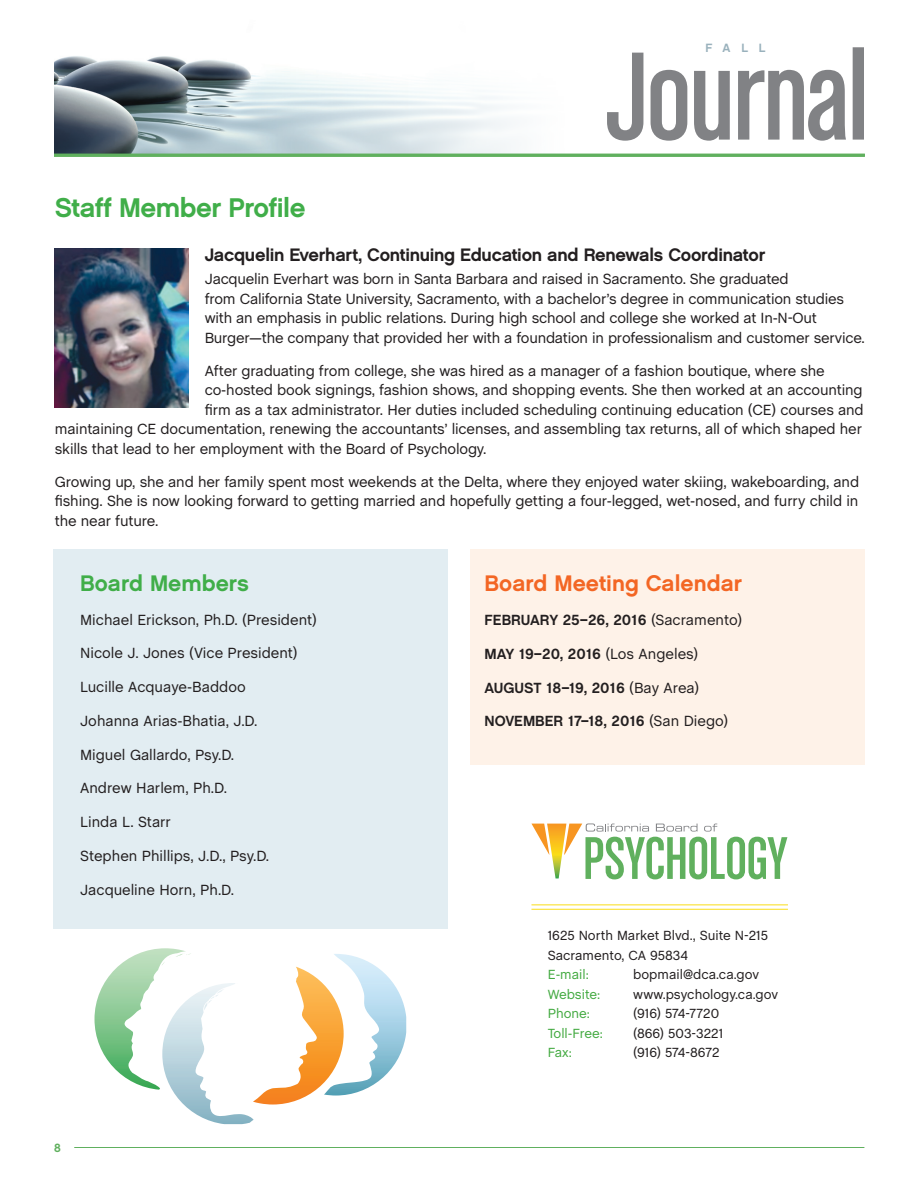
<style>
.page{position:relative;width:918px;height:1188px;background:#fff}
.page>*{position:absolute;margin:0;border:0;box-sizing:border-box;transform-origin:0 0}
.t1{font:27px "Chalet New York Nineteen Sixty";letter-spacing:-.02em;color:#40ae49}
.t2{font:22.5px "Chalet New York Nineteen Sixty";color:#f36624}
.t3{font:22.5px "Chalet New York Nineteen Sixty";color:#40ae49}
.t4{font:18px "Chalet New York Nineteen Sixty";letter-spacing:-.015em;color:#231f20}
.t5{font:15px/19.5px "Chalet";letter-spacing:-.01em;color:#231f20}
.t6{font:700 15px "Chalet";color:#231f20}
.t7{font:13.5px/19.5px "Chalet";color:#231f20}
.t8{font:13.5px "Chalet";color:#44aa42}
.t9{font:12px "Chalet New York Nineteen Sixty";color:#99b1bc}
.t10{font:12px "Chalet New York Nineteen Sixty";color:#60b05e}
.s1{font-weight:700}
.s2{font-weight:400}
</style>
<div class="page">
<img style="left:54px;top:56px;width:648px;height:98px">
<hr style="left:74px;top:1147px;width:790px;height:1px;background:#60b05e">
<svg style="left:607px;top:47px;width:257px;height:94px"></svg>
<hr style="left:54px;top:154px;width:811px;height:3px;background:#60b05e">
<div style="left:53px;top:550px;width:395px;height:379px;background:#e2edf2"></div>
<svg style="left:531px;top:824px;width:256px;height:55px"></svg>
<hr style="left:531px;top:909px;width:257px;height:1px;background:#fadd17">
<hr style="left:531px;top:904px;width:257px;height:1px;background:#fadd17">
<div style="left:470px;top:550px;width:395px;height:215px;background:#fef2e8"></div>
<img style="left:54px;top:249px;width:135px;height:158px">
<img style="left:172px;top:983px;width:82px;height:141px">
<img style="left:334px;top:954px;width:72px;height:141px">
<img style="left:94px;top:948px;width:97px;height:142px">
<img style="left:253px;top:967px;width:91px;height:138px">
<p class="t9" style="left:705px;top:41px;width:62px">FALL</p>
<h1 class="t1" style="left:55px;top:191px;width:252px">Staff Member Profile</h1>
<p class="t4" style="left:205px;top:244px;width:562px">Jacquelin Everhart, Continuing Education and Renewals Coordinator</p>
<p class="t5" style="left:205px;top:269px;width:662px">Jacquelin Everhart was born in Santa Barbara and raised in Sacramento. She graduated<br>from California State University, Sacramento, with a bachelor’s degree in communication studies with an emphasis in public relations. During high school and college she worked at In-N-Out Burger—the company that provided her with a foundation in professionalism and customer service.</p>
<p class="t5" style="left:205px;top:361px;width:622px">After graduating from college, she was hired as a manager of a fashion boutique, where she</p>
<p class="t5" style="left:205px;top:380px;width:659px">co-hosted book signings, fashion shows, and shopping events. She then worked at an accounting</p>
<p class="t5" style="left:205px;top:400px;width:660px">firm as a tax administrator. Her duties included scheduling continuing education (CE) courses and</p>
<p class="t5" style="left:55px;top:419px;width:809px">maintaining CE documentation, renewing the accountants’ licenses, and assembling tax returns, all of which shaped her</p>
<p class="t5" style="left:55px;top:439px;width:433px">skills that lead to her employment with the Board of Psychology.</p>
<p class="t5" style="left:55px;top:472px;width:806px;text-align:justify">Growing up, she and her family spent most weekends at the Delta, where they enjoyed water skiing, wakeboarding, and fishing. She is now looking forward to getting married and hopefully getting a four-legged, wet-nosed, and furry child in the near future.</p>
<h2 class="t3" style="left:80px;top:569px;width:170px">Board Members</h2>
<p class="t5" style="left:80px;top:610px;width:238px">Michael Erickson, Ph.D. (President)</p>
<p class="t5" style="left:80px;top:643px;width:219px">Nicole J. Jones (Vice President)</p>
<p class="t5" style="left:80px;top:677px;width:167px">Lucille Acquaye-Baddoo</p>
<p class="t5" style="left:80px;top:711px;width:179px">Johanna Arias-Bhatia, J.D.</p>
<p class="t5" style="left:80px;top:745px;width:156px">Miguel Gallardo, Psy.D.</p>
<p class="t5" style="left:80px;top:778px;width:148px">Andrew Harlem, Ph.D.</p>
<p class="t5" style="left:80px;top:812px;width:92px">Linda L. Starr</p>
<p class="t5" style="left:80px;top:846px;width:191px">Stephen Phillips, J.D., Psy.D.</p>
<p class="t5" style="left:80px;top:880px;width:156px">Jacqueline Horn, Ph.D.</p>
<p class="t10" style="left:54px;top:1140px;width:8px">8</p>
<h2 class="t2" style="left:485px;top:570px;width:259px">Board Meeting Calendar</h2>
<p class="t6" style="left:485px;top:611px;width:19px">FEBRUARY</p>
<p class="t5" style="left:563px;top:610px;width:181px"><span class="s1">25–26, 2016</span> (Sacramento)</p>
<p class="t6" style="left:485px;top:645px;width:215px">MAY 19–20, 2016 <span class="s2">(Los Angeles)</span></p>
<p class="t6" style="left:485px;top:679px;width:20px">AUGUST</p>
<p class="t6" style="left:546px;top:679px;width:155px">18–19, 2016 <span class="s2">(Bay Area)</span></p>
<p class="t6" style="left:485px;top:712px;width:21px">NOVEMBER</p>
<p class="t6" style="left:568px;top:712px;width:162px">17–18, 2016 <span class="s2">(San Diego)</span></p>
<p class="t7" style="left:548px;top:926px;width:222px">1625 North Market Blvd., Suite N-215<br>Sacramento, CA 95834</p>
<p class="t8" style="left:548px;top:967px;width:43px">E-mail:</p>
<p class="t7" style="left:633px;top:965px;width:127px">bopmail@dca.ca.gov</p>
<p class="t8" style="left:548px;top:986px;width:54px">Website:</p>
<p class="t7" style="left:633px;top:984px;width:146px">www.psychology.ca.gov</p>
<p class="t8" style="left:548px;top:1006px;width:44px">Phone:</p>
<p class="t7" style="left:633px;top:1004px;width:87px">(916) 574-7720</p>
<p class="t8" style="left:548px;top:1025px;width:57px">Toll-Free:</p>
<p class="t7" style="left:633px;top:1023px;width:92px">(866) 503-3221</p>
<p class="t8" style="left:548px;top:1045px;width:26px">Fax:</p>
<p class="t7" style="left:633px;top:1043px;width:88px">(916) 574-8672</p>
</div>
